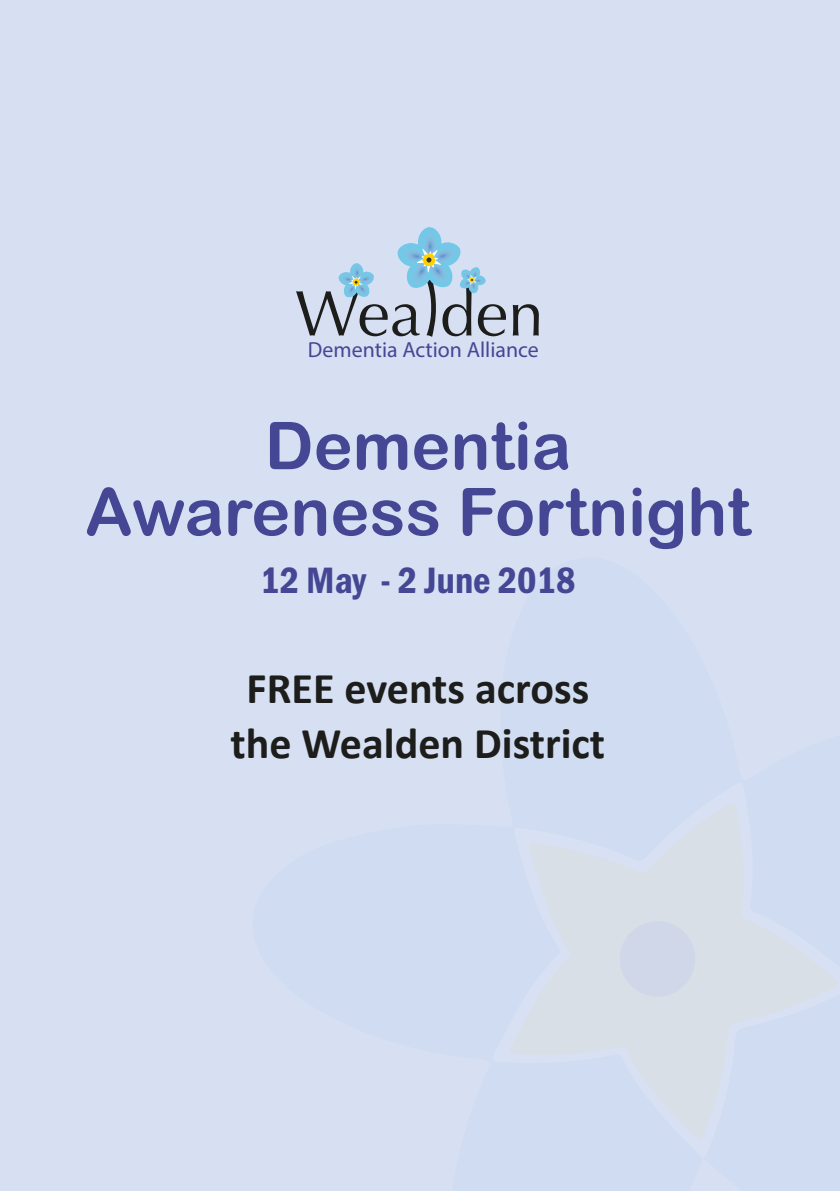
<style>
.page{position:relative;width:840px;height:1191px;background:#fff}
.page>*{position:absolute;margin:0;border:0;box-sizing:border-box;transform-origin:0 0}
.t1{font:66px/66px "Arial Rounded MT Bold";color:#454794;text-align:center}
.t2{font:700 44px "Calibri";color:#1d1d1b}
.t3{font:38px "Franklin Gothic URW Con Dem";color:#454794}
.t4{font:21.8px "Myriad Pro";color:#454794}
</style>
<div class="page">
<div style="left:0;top:0;width:839px;height:1191px;background:#d7e0f3"></div>
<svg style="left:512px;top:304px;width:26px;height:32px"></svg>
<svg style="left:296px;top:227px;width:209px;height:110px"></svg>
<svg style="left:511px;top:803px;width:327px;height:337px"></svg>
<svg style="left:616px;top:917px;width:82px;height:83px"></svg>
<p class="t4" style="left:308px;top:336px;width:232px">Dementia Action Alliance</p>
<p class="t1" style="left:85px;top:412px;width:666px">Dementia<br>Awareness Fortnight</p>
<p class="t3" style="left:260px;top:554px;width:316px">12 May - 2 June 2018</p>
<p class="t2" style="left:246px;top:660px;width:344px">FREE events across</p>
<p class="t2" style="left:230px;top:715px;width:376px">the Wealden District</p>
</div>
